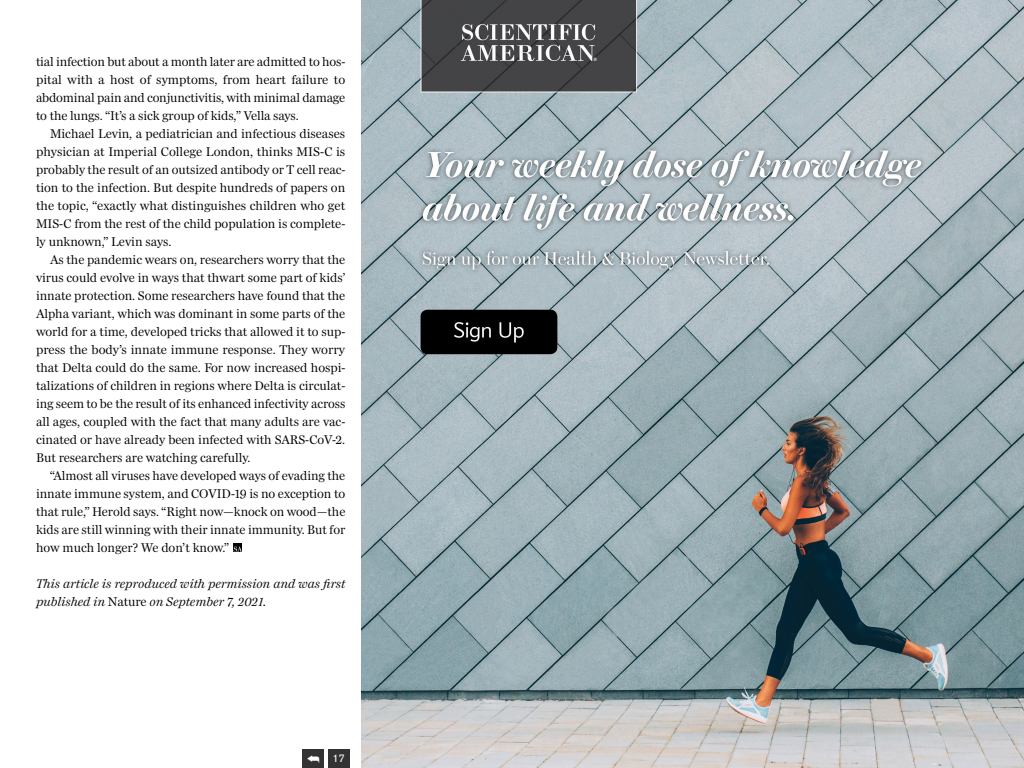
<style>
.page{position:relative;width:1024px;height:768px;background:#fff}
.page>*{position:absolute;margin:0;border:0;box-sizing:border-box;transform-origin:0 0}
.t1{font:13px/18px "Miller Daily One";letter-spacing:-.005em;color:#000;text-align:justify}
.t2{font:italic 13px/18px "Miller Daily One";letter-spacing:-.005em;color:#000}
.t3{font:11px "Akzidenz Grotesk BE";color:#fff}
.s1{font-style:normal}
</style>
<div class="page">
<div style="left:233px;top:543px;width:9px;height:9px;background:#000"></div>
<svg style="left:234px;top:546px;width:8px;height:6px"></svg>
<img style="left:362px;top:0;width:662px;height:768px">
<div style="left:328px;top:749px;width:21px;height:19px;background:#333"></div>
<div style="left:303px;top:749px;width:21px;height:19px;background:#333"></div>
<p class="t1" style="left:36px;top:53px;width:311px">tial infection but about a month later are admitted to hos&shy;pital with a host of symptoms, from heart failure to abdominal pain and conjunctivitis, with minimal damage to the lungs. “It’s a sick group of kids,” Vella says.</p>
<p class="t1" style="left:36px;top:125px;width:311px;text-indent:14px">Michael Levin, a pediatrician and infectious diseases physician at Imperial College London, thinks MIS-C is probably the result of an outsized antibody or T cell reac&shy;tion to the infection. But despite hundreds of papers on the topic, “exactly what distinguishes children who get MIS-C from the rest of the child population is complete&shy;ly unknown,” Levin says.</p>
<p class="t1" style="left:36px;top:251px;width:311px;text-indent:14px">As the pandemic wears on, researchers worry that the virus could evolve in ways that thwart some part of kids’ innate protection. Some researchers have found that the Alpha variant, which was dominant in some parts of the world for a time, developed tricks that allowed it to sup&shy;press the body’s innate immune response. They worry that Delta could do the same. For now increased hospi&shy;talizations of children in regions where Delta is circulat&shy;ing seem to be the result of its enhanced infectivity across all ages, coupled with the fact that many adults are vac&shy;cinated or have already been infected with SARS-CoV-2.<br>But researchers are watching carefully.</p>
<p class="t1" style="left:36px;top:467px;width:311px;text-indent:14px">“Almost all viruses have developed ways of evading the innate immune system, and COVID-19 is no exception to that rule,” Herold says. “Right now—knock on wood—the kids are still winning with their innate immunity. But for how much longer? We don’t know.”</p>
<p class="t2" style="left:36px;top:574px;width:311px">This article is reproduced with permission and was first published in <span class="s1">Nature</span> on September 7, 2021.</p>
<p class="t3" style="left:332px;top:752px;width:14px">17</p>
</div>
